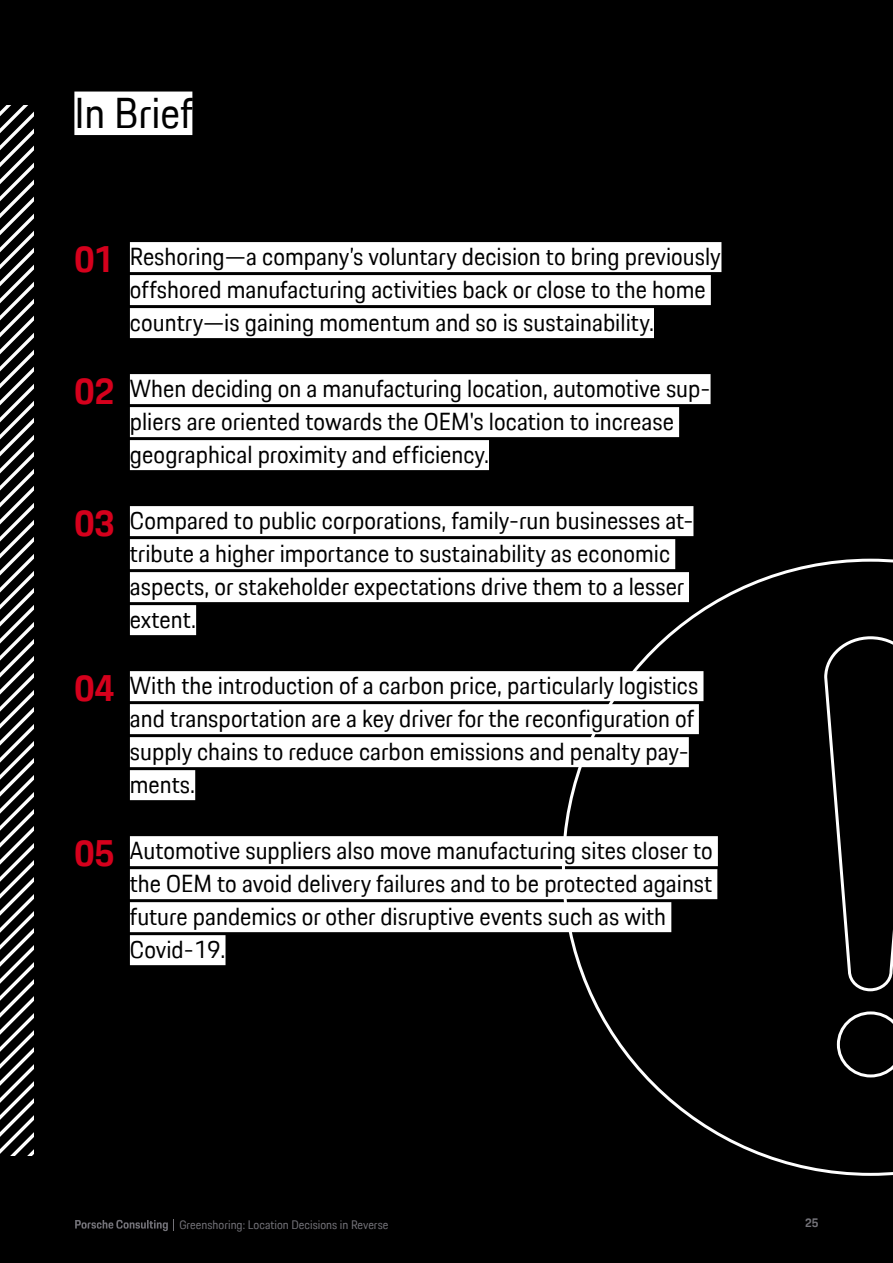
<style>
.page{position:relative;width:893px;height:1263px;background:#000}
.page>*{position:absolute;margin:0;border:0;box-sizing:border-box;transform-origin:0 0}
.t1{font:42px "Porsche Next TT";color:#000}
.t2{font:700 36px "Porsche Next TT";color:#d5001c}
.t3{font:24px/33px "Porsche Next TT";color:#000}
.t4{font:12px "Porsche Next TT";color:#737278}
.t5{font:700 12px "Porsche Next TT";color:#737278}
</style>
<div class="page">
<svg style="left:562px;top:559px;width:331px;height:617px"></svg>
<svg style="left:0;top:106px;width:33px;height:1050px"></svg>
<svg style="left:75px;top:1219px;width:99px;height:12px"></svg>
<div style="left:74px;top:92px;width:118px;height:43px;background:#fff"></div>
<div style="left:130px;top:242px;width:591px;height:30px;background:#fff"></div>
<div style="left:130px;top:275px;width:581px;height:30px;background:#fff"></div>
<div style="left:130px;top:308px;width:524px;height:30px;background:#fff"></div>
<div style="left:130px;top:374px;width:581px;height:30px;background:#fff"></div>
<div style="left:130px;top:407px;width:549px;height:30px;background:#fff"></div>
<div style="left:130px;top:440px;width:359px;height:30px;background:#fff"></div>
<div style="left:130px;top:506px;width:563px;height:30px;background:#fff"></div>
<div style="left:130px;top:539px;width:545px;height:30px;background:#fff"></div>
<div style="left:130px;top:572px;width:559px;height:30px;background:#fff"></div>
<div style="left:130px;top:605px;width:66px;height:30px;background:#fff"></div>
<div style="left:130px;top:671px;width:573px;height:30px;background:#fff"></div>
<div style="left:130px;top:704px;width:569px;height:30px;background:#fff"></div>
<div style="left:130px;top:737px;width:559px;height:30px;background:#fff"></div>
<div style="left:130px;top:770px;width:65px;height:30px;background:#fff"></div>
<div style="left:130px;top:836px;width:588px;height:30px;background:#fff"></div>
<div style="left:130px;top:869px;width:587px;height:30px;background:#fff"></div>
<div style="left:130px;top:902px;width:541px;height:30px;background:#fff"></div>
<div style="left:130px;top:935px;width:95px;height:30px;background:#fff"></div>
<h1 class="t1" style="left:74px;top:85px;width:120px">In Brief</h1>
<h2 class="t2" style="left:74px;top:235px;width:42px">01</h2>
<p class="t3" style="left:130px;top:240px;width:592px">Reshoring—a company’s voluntary decision to bring previously offshored manufacturing activities back or close to the home country—is gaining momentum and so is sustainability.</p>
<h2 class="t2" style="left:74px;top:367px;width:42px">02</h2>
<p class="t3" style="left:130px;top:372px;width:582px">When deciding on a manufacturing location, automotive sup&shy;pliers are oriented towards the OEM's location to increase geographical proximity and efficiency.</p>
<h2 class="t2" style="left:74px;top:499px;width:42px">03</h2>
<p class="t3" style="left:130px;top:504px;width:565px">Compared to public corporations, family-run businesses at&shy;tribute a higher importance to sustainability as economic aspects, or stakeholder expectations drive them to a lesser extent.</p>
<h2 class="t2" style="left:74px;top:664px;width:42px">04</h2>
<p class="t3" style="left:130px;top:669px;width:570px">With the introduction of a carbon price, particularly logistics and transportation are a key driver for the reconfiguration of supply chains to reduce carbon emissions and penalty pay&shy;ments.</p>
<h2 class="t2" style="left:74px;top:829px;width:42px">05</h2>
<p class="t3" style="left:130px;top:834px;width:584px">Automotive suppliers also move manufacturing sites closer to the OEM to avoid delivery failures and to be protected against future pandemics or other disruptive events such as with Covid-19.</p>
<p class="t4" style="left:179px;top:1216px;width:211px">Greenshoring: Location Decisions in Reverse</p>
<p class="t5" style="left:805px;top:1215px;width:15px">25</p>
</div>
